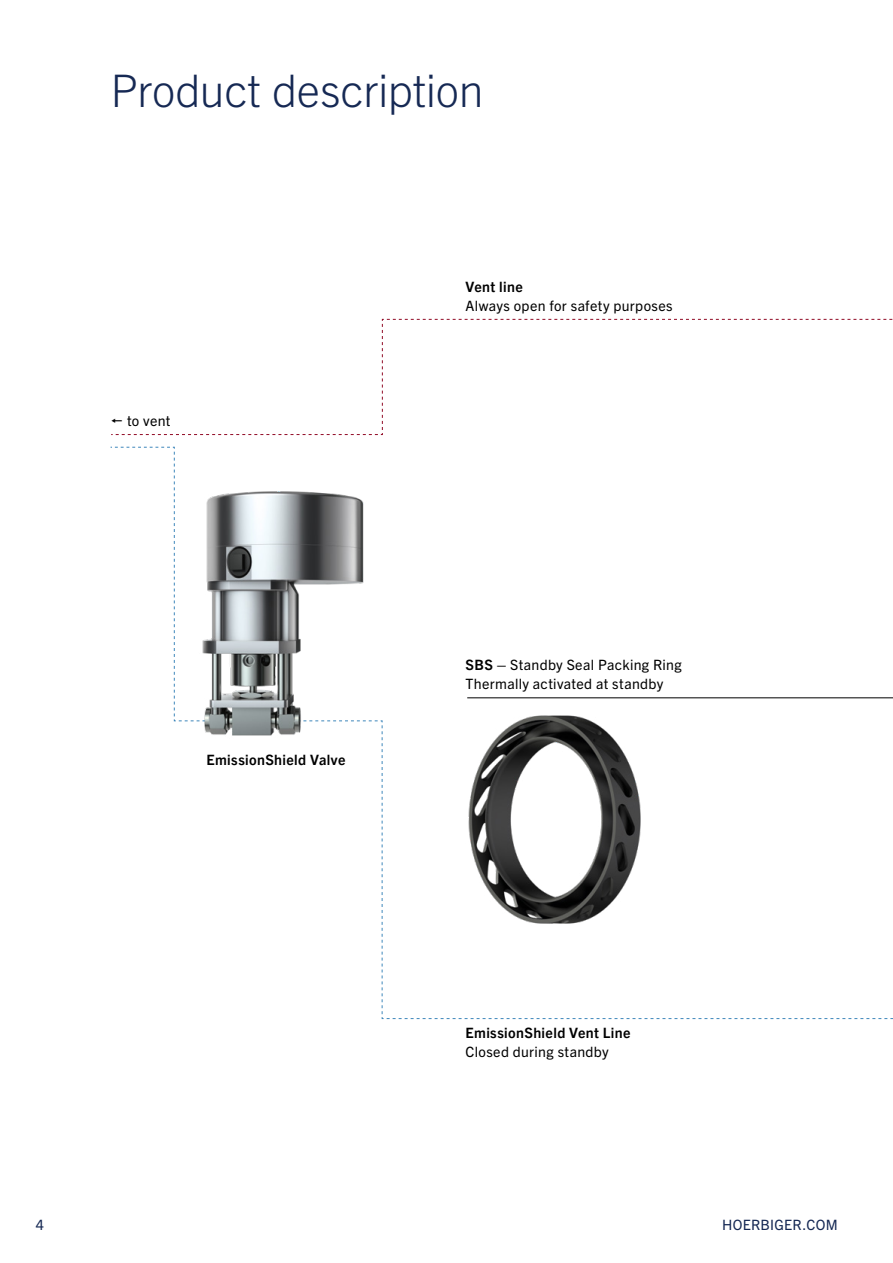
<style>
.page{position:relative;width:893px;height:1263px;background:#fff}
.page>*{position:absolute;margin:0;border:0;box-sizing:border-box;transform-origin:0 0}
.t1{font:300 45px "Trade Gothic Next LT Pro";letter-spacing:-.005em;color:#162954}
.t2{font:14.25px/19.5px "Trade Gothic Next LT Pro";letter-spacing:.025em;color:#000}
.t3{font:700 14.25px "Trade Gothic Next LT Pro";letter-spacing:.025em;color:#000}
.t4{font:14.25px "Trade Gothic Next LT Pro";letter-spacing:.02em;color:#162954}
.s1{font-weight:700}
</style>
<div class="page">
<hr style="left:467px;top:697px;width:426px;height:1px;background:#000">
<img style="left:468px;top:715px;width:173px;height:209px">
<img style="left:175px;top:491px;width:208px;height:250px">
<svg style="left:112px;top:319px;width:781px;height:116px"></svg>
<h1 class="t1" style="left:111px;top:59px;width:375px">Product description</h1>
<p class="t2" style="left:127px;top:411px;width:45px">to vent</p>
<p class="t3" style="left:207px;top:750px;width:140px">EmissionShield Valve</p>
<p class="t3" style="left:466px;top:277px;width:59px">Vent line</p>
<p class="t2" style="left:466px;top:295px;width:209px">Always open for safety purposes</p>
<p class="t2" style="left:466px;top:654px;width:218px"><span class="s1">SBS –</span> Standby Seal Packing Ring<br>Thermally activated at standby</p>
<p class="t3" style="left:466px;top:1023px;width:166px">EmissionShield Vent Line</p>
<p class="t2" style="left:466px;top:1041px;width:145px">Closed during standby</p>
<p class="t4" style="left:36px;top:1214px;width:10px">4</p>
<p class="t4" style="left:722px;top:1214px;width:117px">HOERBIGER.COM</p>
</div>
